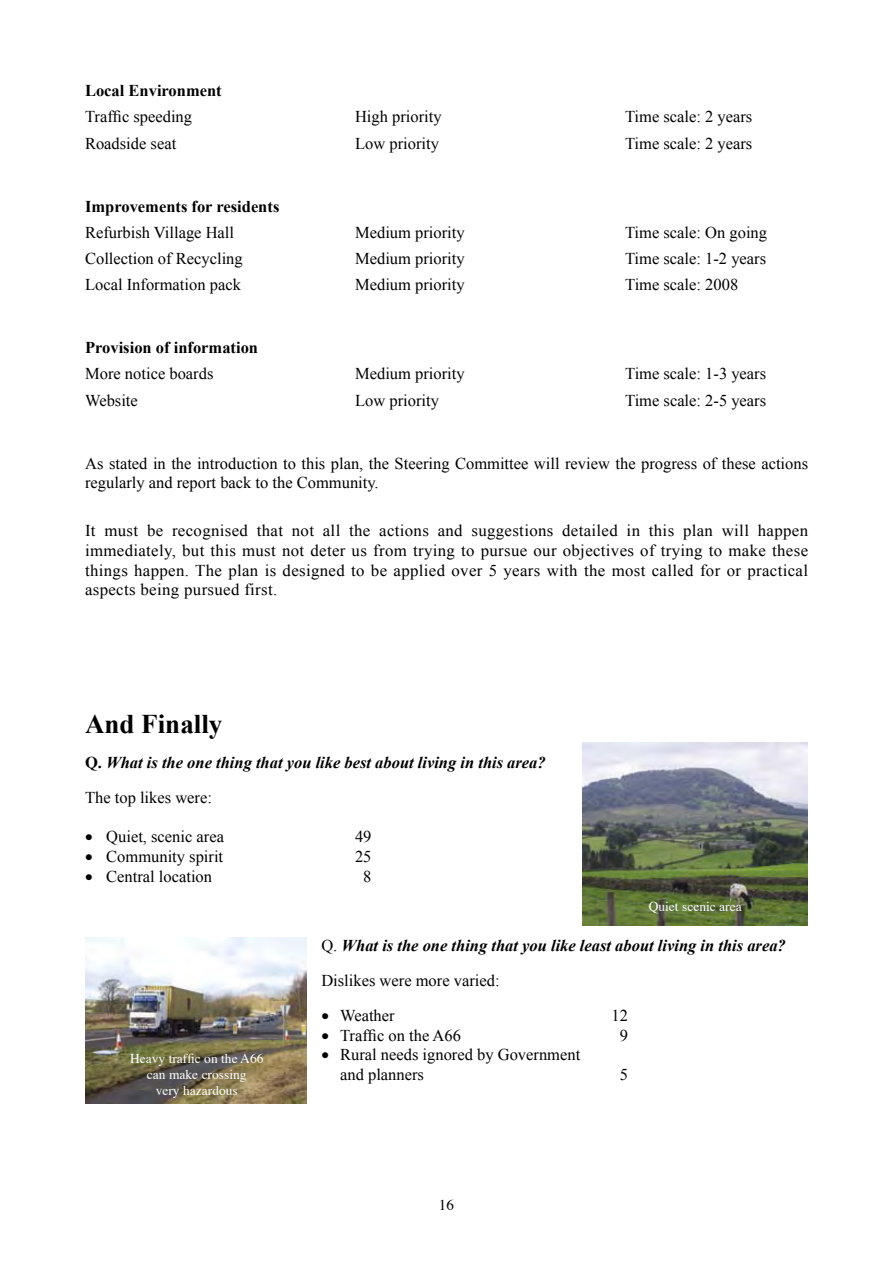
<style>
.page{position:relative;width:893px;height:1263px;background:#fff}
.page>*{position:absolute;margin:0;border:0;box-sizing:border-box;transform-origin:0 0}
.t1{font:700 27px "Times New Roman";color:#000}
.t2{font:16.5px/19.8px "Times New Roman";color:#000}
.t3{font:italic 700 16.5px/34.7px "Times New Roman";color:#000}
.t4{font:700 16.5px "Times New Roman";color:#000}
.t5{font:15px "Times";color:#000}
.t6{font:13.5px/16.2px "Times";color:#fff;text-align:center}
.s1{font-style:normal}
.s2{font-weight:400;font-style:normal}
</style>
<div class="page">
<img style="left:582px;top:743px;width:225px;height:182px">
<img style="left:85px;top:938px;width:222px;height:165px">
<p class="t4" style="left:85px;top:81px;width:138px">Local Environment</p>
<p class="t2" style="left:85px;top:107px;width:109px">Traffic speeding</p>
<p class="t2" style="left:355px;top:107px;width:88px">High priority</p>
<p class="t2" style="left:625px;top:107px;width:129px">Time scale: 2 years</p>
<p class="t2" style="left:85px;top:133px;width:93px">Roadside seat</p>
<p class="t2" style="left:355px;top:133px;width:85px">Low priority</p>
<p class="t2" style="left:625px;top:133px;width:129px">Time scale: 2 years</p>
<p class="t4" style="left:85px;top:197px;width:196px">Improvements for residents</p>
<p class="t2" style="left:85px;top:222px;width:151px">Refurbish Village Hall</p>
<p class="t2" style="left:355px;top:222px;width:111px">Medium priority</p>
<p class="t2" style="left:625px;top:222px;width:143px">Time scale: On going</p>
<p class="t2" style="left:85px;top:248px;width:159px">Collection of Recycling</p>
<p class="t2" style="left:355px;top:248px;width:111px">Medium priority</p>
<p class="t2" style="left:625px;top:248px;width:143px">Time scale: 1-2 years</p>
<p class="t2" style="left:85px;top:274px;width:157px">Local Information pack</p>
<p class="t2" style="left:355px;top:274px;width:111px">Medium priority</p>
<p class="t2" style="left:625px;top:274px;width:115px">Time scale: 2008</p>
<p class="t4" style="left:85px;top:338px;width:174px">Provision of information</p>
<p class="t2" style="left:85px;top:364px;width:130px">More notice boards</p>
<p class="t2" style="left:355px;top:364px;width:111px">Medium priority</p>
<p class="t2" style="left:625px;top:364px;width:143px">Time scale: 1-3 years</p>
<p class="t2" style="left:85px;top:390px;width:54px">Website</p>
<p class="t2" style="left:355px;top:390px;width:85px">Low priority</p>
<p class="t2" style="left:625px;top:390px;width:143px">Time scale: 2-5 years</p>
<p class="t2" style="left:85px;top:453px;width:724px">As stated in the introduction to this plan, the Steering Committee will review the progress of these actions regularly and report back to the Community.</p>
<p class="t2" style="left:85px;top:520px;width:725px;text-align:justify">It must be recognised that not all the actions and suggestions detailed in this plan will happen immediately, but this must not deter us from trying to pursue our objectives of trying to make these things happen. The plan is designed to be applied over 5 years with the most called for or practical aspects being pursued first.</p>
<h1 class="t1" style="left:85px;top:709px;width:139px">And Finally</h1>
<p class="t3" style="left:85px;top:745px;width:462px"><span class="s1">Q.</span> What is the one thing that you like best about living in this area?<br><span class="s2">The top likes were:</span></p>
<p class="t2" style="left:85px;top:827px;width:140px">• Quiet, scenic area</p>
<p class="t2" style="left:355px;top:827px;width:18px">49</p>
<p class="t2" style="left:85px;top:846px;width:140px">• Community spirit</p>
<p class="t2" style="left:355px;top:846px;width:18px">25</p>
<p class="t2" style="left:85px;top:866px;width:129px">• Central location</p>
<p class="t2" style="left:363px;top:866px;width:10px">8</p>
<p class="t6" style="left:649px;top:897px;width:94px">Quiet scenic area</p>
<p class="t6" style="left:130px;top:1049px;width:135px">Heavy traffic on the A66 can make crossing<br>very hazardous</p>
<p class="t3" style="left:321px;top:928px;width:466px"><span class="s2">Q.</span> What is the one thing that you like least about living in this area?<br><span class="s2">Dislikes were more varied:</span></p>
<p class="t2" style="left:321px;top:1005px;width:75px">• Weather</p>
<p class="t2" style="left:611px;top:1005px;width:18px">12</p>
<p class="t2" style="left:321px;top:1025px;width:141px">• Traffic on the A66</p>
<p class="t2" style="left:620px;top:1025px;width:10px">9</p>
<p class="t2" style="left:340px;top:1045px;width:242px;text-indent:-19px">• Rural needs ignored by Government and planners</p>
<p class="t2" style="left:620px;top:1064px;width:10px">5</p>
<p class="t5" style="left:439px;top:1191px;width:16px">16</p>
</div>
